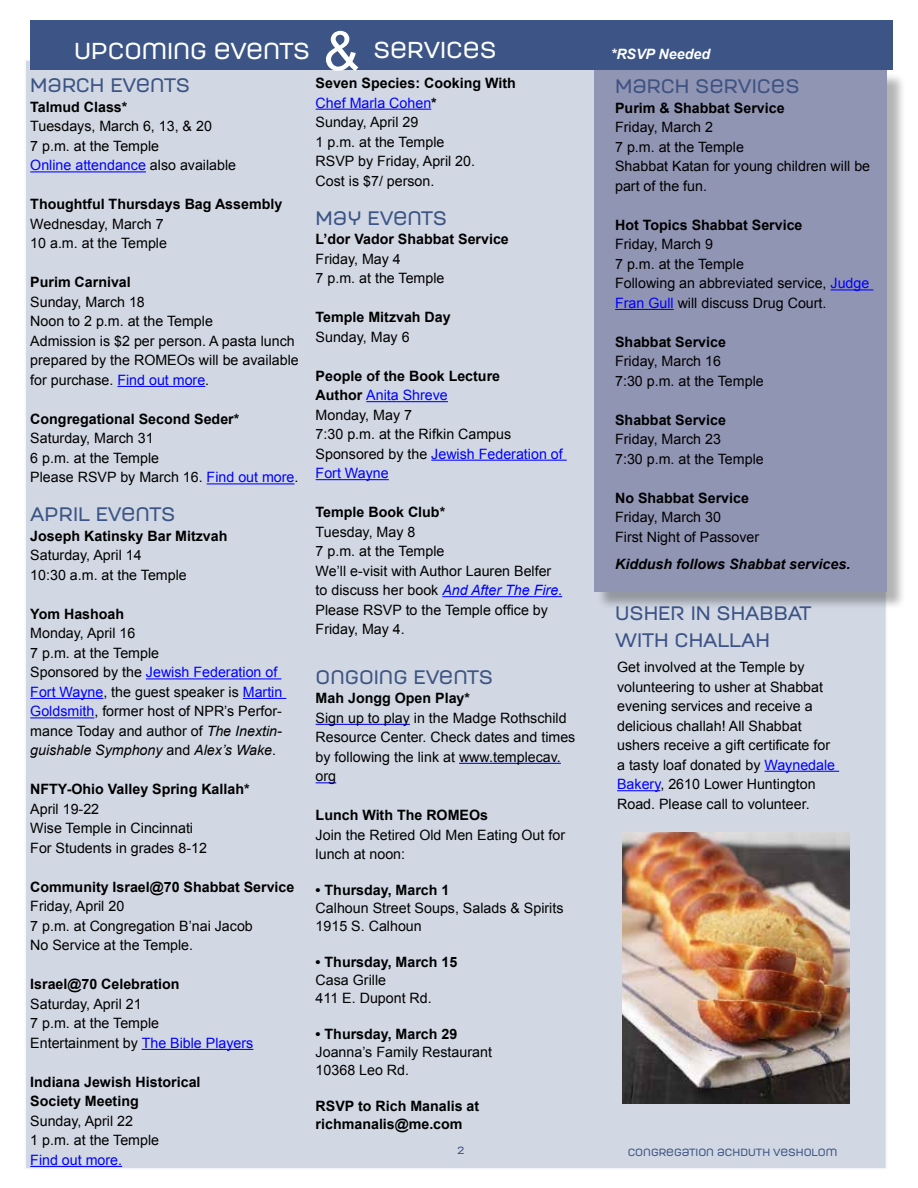
<style>
.page{position:relative;width:918px;height:1188px;background:#fff}
.page>*{position:absolute;margin:0;border:0;box-sizing:border-box;transform-origin:0 0}
.t1{font:54px "Arial";color:#fff}
.t2{font:500 23.1px "Moderna Unicase";color:#fff}
.t3{font:500 19.5px "Moderna Unicase";color:#3c5586}
.t4{font:500 19.5px/26.2px "Moderna Unicase";color:#3d5387}
.t5{font:500 19.5px "Moderna Unicase";color:#3e5583}
.t6{font:500 19.5px "Moderna Unicase";color:#3e5382}
.t7{font:14.25px/19.5px "Arial";color:#000}
.t8{font:700 14.25px/19.5px "Arial";color:#000}
.t9{font:14.25px/19.5px "Arial";color:#000101}
.t10{font:700 14.25px/18px "Arial";color:#000101}
.t11{font:italic 700 14.25px "Arial";color:#000}
.t12{font:14.25px "Arial";color:#00f}
.t13{font:italic 700 14.25px "Arial";color:#fff}
.t14{font:500 10.5px "Moderna Unicase";color:#3c5586}
.s1{color:#00f}
.s2{font-style:italic}
.s3{font-weight:700}
.s4{font-style:italic;color:#00f}
</style>
<div class="page">
<div style="left:25px;top:60px;width:861px;height:1109px;background:#d2d8e3"></div>
<div style="left:30px;top:21px;width:863px;height:49px;background:#3c5586"></div>
<hr style="left:30px;top:171px;width:116px;height:1px;background:#00f">
<hr style="left:117px;top:386px;width:88px;height:1px;background:#00f">
<hr style="left:207px;top:483px;width:88px;height:1px;background:#00f">
<hr style="left:146px;top:678px;width:135px;height:1px;background:#00f">
<hr style="left:30px;top:698px;width:73px;height:1px;background:#00f">
<hr style="left:243px;top:698px;width:43px;height:1px;background:#00f">
<hr style="left:30px;top:717px;width:64px;height:1px;background:#00f">
<hr style="left:142px;top:1049px;width:111px;height:1px;background:#00f">
<hr style="left:30px;top:1166px;width:92px;height:1px;background:#00f">
<hr style="left:316px;top:109px;width:115px;height:1px;background:#00f">
<hr style="left:366px;top:401px;width:82px;height:1px;background:#00f">
<hr style="left:431px;top:460px;width:136px;height:1px;background:#00f">
<hr style="left:316px;top:479px;width:73px;height:1px;background:#00f">
<hr style="left:442px;top:596px;width:120px;height:1px;background:#00f">
<div style="left:596px;top:72px;width:310px;height:538px;background:#000;opacity:.3"></div>
<div style="left:594px;top:70px;width:293px;height:521px;background:#9195b4"></div>
<hr style="left:316px;top:724px;width:94px;height:1px;background:#00f">
<hr style="left:459px;top:763px;width:102px;height:1px;background:#00f">
<svg style="left:316px;top:782px;width:20px;height:1px"></svg>
<hr style="left:831px;top:289px;width:42px;height:1px;background:#00f">
<hr style="left:615px;top:309px;width:59px;height:1px;background:#00f">
<hr style="left:764px;top:771px;width:75px;height:1px;background:#00f">
<hr style="left:617px;top:790px;width:43px;height:1px;background:#00f">
<img style="left:622px;top:833px;width:227px;height:271px">
<h2 class="t2" style="left:74px;top:33px;width:237px">UPCOMING EVENTS</h2>
<h1 class="t1" style="left:324px;top:16px;width:38px">&amp;</h1>
<h2 class="t2" style="left:373px;top:32px;width:125px">SERVICES</h2>
<h3 class="t3" style="left:30px;top:70px;width:161px">MARCH EVENTS</h3>
<p class="t8" style="left:30px;top:98px;width:99px">Talmud Class*</p>
<p class="t7" style="left:30px;top:117px;width:207px">Tuesdays, March 6, 13, &amp; 20<br>7 p.m. at the Temple<br><span class="s1">Online attendance</span> also available</p>
<p class="t8" style="left:30px;top:195px;width:254px">Thoughtful Thursdays Bag Assembly</p>
<p class="t7" style="left:30px;top:214px;width:138px">Wednesday, March 7<br>10 a.m. at the Temple</p>
<p class="t8" style="left:30px;top:273px;width:102px">Purim Carnival</p>
<p class="t7" style="left:30px;top:292px;width:270px">Sunday, March 18<br>Noon to 2 p.m. at the Temple<br>Admission is $2 per person. A pasta lunch prepared by the ROMEOs will be available for purchase. <span class="s1">Find out more</span>.</p>
<p class="t8" style="left:30px;top:410px;width:211px">Congregational Second Seder*</p>
<p class="t7" style="left:30px;top:429px;width:270px">Saturday, March 31<br>6 p.m. at the Temple<br>Please RSVP by March 16. <span class="s1">Find out more</span>.</p>
<h3 class="t3" style="left:30px;top:499px;width:146px">APRIL EVENTS</h3>
<p class="t8" style="left:30px;top:527px;width:199px">Joseph Katinsky Bar Mitzvah</p>
<p class="t7" style="left:30px;top:546px;width:158px">Saturday, April 14<br>10:30 a.m. at the Temple</p>
<p class="t8" style="left:30px;top:605px;width:95px">Yom Hashoah</p>
<p class="t7" style="left:30px;top:624px;width:254px">Monday, April 16<br>7 p.m. at the Temple<br>Sponsored by the <span class="s1">Jewish Federation of<br>Fort Wayne</span>, the guest speaker is <span class="s1">Martin<br>Goldsmith</span>, former host of NPR’s Perfor&shy;mance Today and author of <span class="s2">The Inextin&shy;guishable Symphony</span> and <span class="s2">Alex’s Wake</span>.</p>
<p class="t8" style="left:30px;top:780px;width:221px">NFTY-Ohio Valley Spring Kallah*</p>
<p class="t7" style="left:30px;top:799px;width:178px">April 19-22<br>Wise Temple in Cincinnati<br>For Students in grades 8-12</p>
<p class="t8" style="left:30px;top:877px;width:266px">Community Israel@70 Shabbat Service</p>
<p class="t7" style="left:30px;top:897px;width:224px">Friday, April 20<br>7 p.m. at Congregation B’nai Jacob<br>No Service at the Temple.</p>
<p class="t8" style="left:30px;top:975px;width:151px">Israel@70 Celebration</p>
<p class="t7" style="left:30px;top:994px;width:225px">Saturday, April 21<br>7 p.m. at the Temple<br>Entertainment by <span class="s1">The Bible Players</span></p>
<p class="t8" style="left:30px;top:1072px;width:172px">Indiana Jewish Historical<br>Society Meeting</p>
<p class="t7" style="left:30px;top:1111px;width:130px">Sunday, April 22<br>1 p.m. at the Temple</p>
<p class="t12" style="left:30px;top:1150px;width:93px">Find out more.</p>
<p class="t13" style="left:611px;top:44px;width:101px">*RSVP Needed</p>
<p class="t7" style="left:316px;top:74px;width:202px"><span class="s3">Seven Species: Cooking With<br></span><span class="s1">Chef Marla Cohen</span><span class="s3">*<br></span>Sunday, April 29<br>1 p.m. at the Temple<br>RSVP by Friday, April 20.<br>Cost is $7/ person.</p>
<h3 class="t3" style="left:316px;top:203px;width:133px">MAY EVENTS</h3>
<p class="t8" style="left:316px;top:230px;width:195px">L’dor Vador Shabbat Service</p>
<p class="t7" style="left:316px;top:249px;width:130px">Friday, May 4<br>7 p.m. at the Temple</p>
<p class="t8" style="left:316px;top:308px;width:137px">Temple Mitzvah Day</p>
<p class="t7" style="left:316px;top:327px;width:95px">Sunday, May 6</p>
<p class="t7" style="left:316px;top:366px;width:249px"><span class="s3">People of the Book Lecture<br>Author</span> <span class="s1">Anita Shreve<br></span>Monday, May 7<br>7:30 p.m. at the Rifkin Campus<br>Sponsored by the <span class="s1">Jewish Federation of<br>Fort Wayne</span></p>
<p class="t8" style="left:316px;top:503px;width:131px">Temple Book Club*</p>
<p class="t7" style="left:316px;top:522px;width:248px">Tuesday, May 8<br>7 p.m. at the Temple<br>We’ll e-visit with Author Lauren Belfer to discuss her book <span class="s4">And After The Fire</span><span class="s1">.<br></span>Please RSVP to the Temple office by<br>Friday, May 4.</p>
<h3 class="t6" style="left:615px;top:72px;width:186px">MARCH SERVICES</h3>
<p class="t8" style="left:615px;top:99px;width:171px">Purim &amp; Shabbat Service</p>
<p class="t7" style="left:615px;top:118px;width:257px">Friday, March 2<br>7 p.m. at the Temple<br>Shabbat Katan for young children will be part of the fun.</p>
<p class="t8" style="left:615px;top:216px;width:189px">Hot Topics Shabbat Service</p>
<p class="t7" style="left:615px;top:235px;width:256px">Friday, March 9<br>7 p.m. at the Temple<br>Following an abbreviated service, <span class="s1">Judge<br>Fran Gull</span> will discuss Drug Court.</p>
<p class="t8" style="left:615px;top:333px;width:112px">Shabbat Service</p>
<p class="t7" style="left:615px;top:352px;width:150px">Friday, March 16<br>7:30 p.m. at the Temple</p>
<p class="t8" style="left:615px;top:411px;width:112px">Shabbat Service</p>
<p class="t7" style="left:615px;top:430px;width:150px">Friday, March 23<br>7:30 p.m. at the Temple</p>
<p class="t8" style="left:615px;top:488px;width:135px">No Shabbat Service</p>
<p class="t7" style="left:615px;top:508px;width:146px">Friday, March 30<br>First Night of Passover</p>
<p class="t11" style="left:615px;top:554px;width:237px">Kiddush follows Shabbat services.</p>
<h3 class="t4" style="left:615px;top:601px;width:198px">USHER IN SHABBAT<br>WITH CHALLAH</h3>
<p class="t7" style="left:617px;top:658px;width:220px">Get involved at the Temple by volunteering to usher at Shabbat evening services and receive a delicious challah! All Shabbat ushers receive a gift certificate for a tasty loaf donated by <span class="s1">Waynedale<br>Bakery</span>, 2610 Lower Huntington<br>Road. Please call to volunteer.</p>
<h3 class="t5" style="left:316px;top:662px;width:179px">ONGOING EVENTS</h3>
<p class="t10" style="left:316px;top:690px;width:156px">Mah Jongg Open Play*</p>
<p class="t9" style="left:316px;top:708px;width:261px">Sign up to play in the Madge Rothschild<br>Resource Center. Check dates and times by following the link at www.templecav. org</p>
<p class="t10" style="left:316px;top:807px;width:174px">Lunch With The ROMEOs</p>
<p class="t9" style="left:316px;top:825px;width:251px">Join the Retired Old Men Eating Out for lunch at noon:</p>
<p class="t10" style="left:316px;top:882px;width:135px">• Thursday, March 1</p>
<p class="t9" style="left:316px;top:899px;width:249px;line-height:18px">Calhoun Street Soups, Salads &amp; Spirits<br>1915 S. Calhoun</p>
<p class="t10" style="left:316px;top:954px;width:143px">• Thursday, March 15</p>
<p class="t9" style="left:316px;top:971px;width:118px;line-height:18px">Casa Grille<br>411 E. Dupont Rd.</p>
<p class="t10" style="left:316px;top:1026px;width:143px">• Thursday, March 29</p>
<p class="t9" style="left:316px;top:1043px;width:178px;line-height:18px">Joanna’s Family Restaurant<br>10368 Leo Rd.</p>
<p class="t10" style="left:316px;top:1098px;width:165px">RSVP to Rich Manalis at richmanalis@me.com</p>
<p class="t14" style="left:457px;top:1142px;width:9px">2</p>
<p class="t14" style="left:628px;top:1144px;width:211px">CONGREGATION ACHDUTH VESHOLOM</p>
</div>
